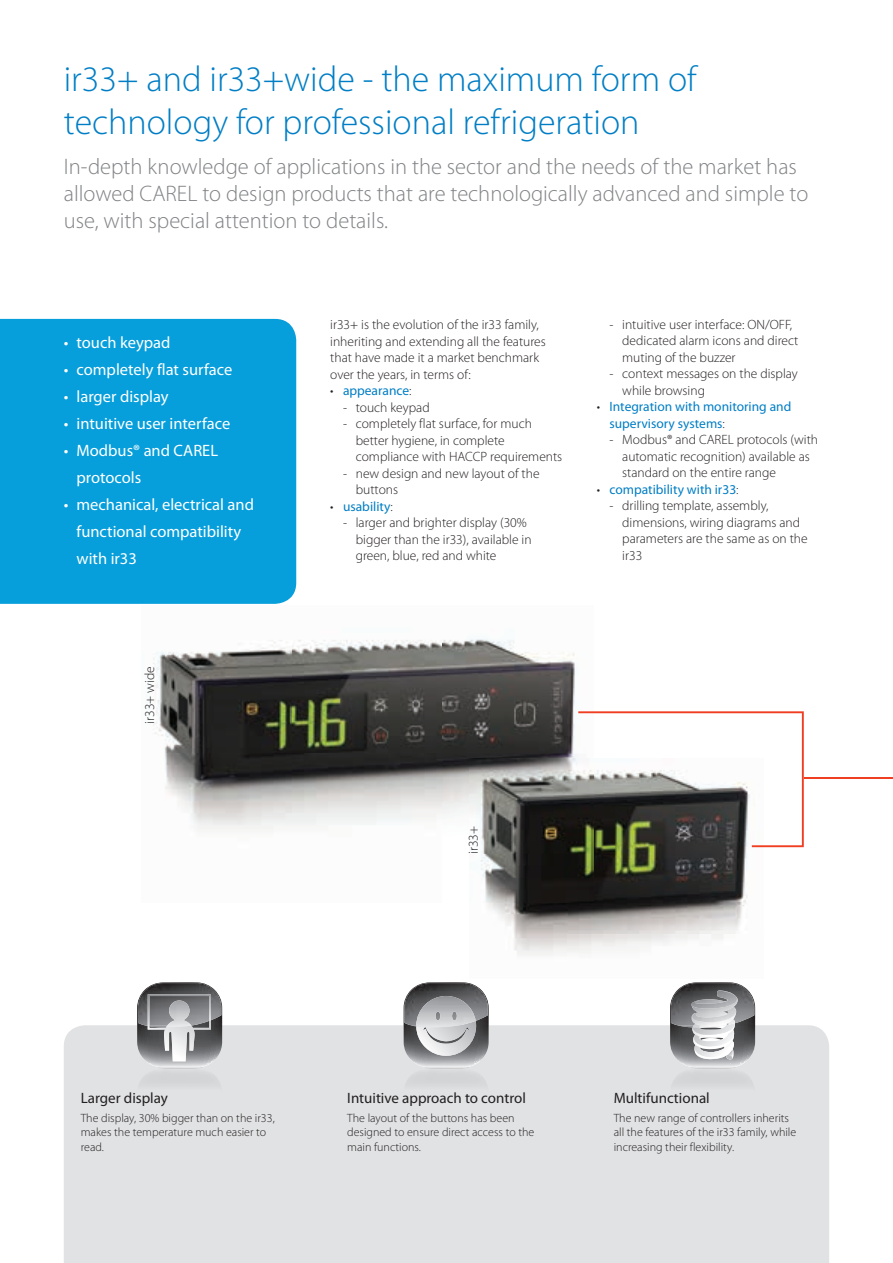
<style>
.page{position:relative;width:893px;height:1263px;background:#fff}
.page>*{position:absolute;margin:0;border:0;box-sizing:border-box;transform-origin:0 0}
.t1{font:300 36px/43.2px "Myriad Pro";color:#007ec5}
.t2{font:300 22.5px/27px "Myriad Pro";color:#808285}
.t3{font:16.5px/27px "Myriad Pro";color:#fff}
.t4{font:15px "Myriad Pro";color:#231f20}
.t5{font:300 13.5px/16.5px "Myriad Pro";color:#231f20}
.t6{font:13.5px/16.5px "Myriad Pro";color:#007ec5}
.t7{font:300 12px/14.4px "Myriad Pro";color:#231f20}
.s1{font-weight:300;color:#231f20}
</style>
<div class="page">
<img style="left:153px;top:639px;width:422px;height:115px">
<img style="left:164px;top:754px;width:279px;height:76px">
<img style="left:443px;top:754px;width:135px;height:49px">
<img style="left:568px;top:847px;width:195px;height:106px">
<img style="left:486px;top:902px;width:82px;height:54px">
<img style="left:470px;top:759px;width:124px;height:143px">
<div style="left:64px;top:1025px;width:765px;height:238px;background:#e1e2e4"></div>
<img style="left:404px;top:1068px;width:85px;height:47px">
<img style="left:425px;top:1067px;width:44px;height:2px">
<img style="left:430px;top:1067px;width:34px;height:1px">
<svg style="left:404px;top:982px;width:84px;height:85px;background:#939395"></svg>
<img style="left:416px;top:996px;width:60px;height:31px">
<img style="left:137px;top:1068px;width:85px;height:47px">
<img style="left:158px;top:1067px;width:44px;height:2px">
<img style="left:163px;top:1067px;width:34px;height:1px">
<svg style="left:137px;top:982px;width:85px;height:85px;background:#8b8c8e"></svg>
<img style="left:149px;top:1026px;width:44px;height:1px">
<img style="left:148px;top:994px;width:63px;height:32px">
<img style="left:166px;top:1000px;width:25px;height:27px">
<img style="left:670px;top:1068px;width:85px;height:47px">
<img style="left:691px;top:1067px;width:44px;height:2px">
<img style="left:696px;top:1067px;width:34px;height:1px">
<svg style="left:670px;top:982px;width:85px;height:85px;background:#929294"></svg>
<img style="left:736px;top:1008px;width:4px;height:9px">
<img style="left:692px;top:1008px;width:44px;height:14px">
<img style="left:692px;top:990px;width:48px;height:18px">
<img style="left:693px;top:1019px;width:42px;height:8px">
<hr style="left:804px;top:777px;width:89px;height:2px;background:#ef3e22">
<svg style="left:578px;top:711px;width:226px;height:136px"></svg>
<div style="left:0;top:319px;width:296px;height:285px;background:#069edb"></div>
<h1 class="t1" style="left:64px;top:58px;width:634px">ir33+ and ir33+wide - the maximum form of technology for professional refrigeration</h1>
<h2 class="t2" style="left:64px;top:154px;width:746px">In-depth knowledge of applications in the sector and the needs of the market has allowed CAREL to design products that are technologically advanced and simple to use, with special attention to details.</h2>
<p class="t3" style="left:64px;top:329px;width:108px">• touch keypad</p>
<p class="t3" style="left:64px;top:356px;width:170px">• completely flat surface</p>
<p class="t3" style="left:64px;top:383px;width:106px">• larger display</p>
<p class="t3" style="left:64px;top:410px;width:168px">• intuitive user interface</p>
<p class="t3" style="left:77px;top:437px;width:143px;text-indent:-13px">• Modbus® and CAREL protocols</p>
<p class="t3" style="left:77px;top:491px;width:179px;text-indent:-13px">• mechanical, electrical and functional compatibility with ir33</p>
<p class="t5" style="left:141px;top:724px;width:59px;rotate:-90deg">ir33+ wide</p>
<p class="t5" style="left:330px;top:316px;width:217px">ir33+ is the evolution of the ir33 family, inheriting and extending all the features that have made it a market benchmark over the years, in terms of:</p>
<p class="t6" style="left:330px;top:382px;width:83px"><span class="s1">•</span> appearance<span class="s1">:</span></p>
<p class="t5" style="left:343px;top:399px;width:88px">- touch keypad</p>
<p class="t5" style="left:356px;top:415px;width:208px;text-indent:-13px">- completely flat surface, for much better hygiene, in complete compliance with HACCP requirements</p>
<p class="t5" style="left:356px;top:465px;width:185px;text-indent:-13px">- new design and new layout of the buttons</p>
<p class="t6" style="left:330px;top:498px;width:64px"><span class="s1">•</span> usability<span class="s1">:</span></p>
<p class="t5" style="left:356px;top:514px;width:177px;text-indent:-13px">- larger and brighter display (30% bigger than the ir33), available in green, blue, red and white</p>
<p class="t5" style="left:622px;top:316px;width:178px;text-indent:-13px">- intuitive user interface: ON/OFF, dedicated alarm icons and direct muting of the buzzer</p>
<p class="t5" style="left:622px;top:366px;width:177px;text-indent:-13px">- context messages on the display while browsing</p>
<p class="t6" style="left:609px;top:399px;width:183px;text-indent:-13px"><span class="s1">•</span> Integration with monitoring and supervisory systems<span class="s1">:</span></p>
<p class="t5" style="left:622px;top:432px;width:197px;text-indent:-13px">- Modbus® and CAREL protocols (with automatic recognition) available as standard on the entire range</p>
<p class="t6" style="left:597px;top:481px;width:143px"><span class="s1">•</span> compatibility with ir33<span class="s1">:</span></p>
<p class="t5" style="left:622px;top:498px;width:187px;text-indent:-13px">- drilling template, assembly, dimensions, wiring diagrams and parameters are the same as on the ir33</p>
<p class="t5" style="left:465px;top:854px;width:30px;rotate:-90deg">ir33+</p>
<p class="t4" style="left:81px;top:1090px;width:89px">Larger display</p>
<p class="t7" style="left:81px;top:1111px;width:195px">The display, 30% bigger than on the ir33, makes the temperature much easier to read.</p>
<p class="t4" style="left:347px;top:1090px;width:180px">Intuitive approach to control</p>
<p class="t7" style="left:347px;top:1111px;width:189px">The layout of the buttons has been designed to ensure direct access to the main functions.</p>
<p class="t4" style="left:614px;top:1090px;width:98px">Multifunctional</p>
<p class="t7" style="left:614px;top:1111px;width:184px">The new range of controllers inherits all the features of the ir33 family, while increasing their flexibility.</p>
</div>
